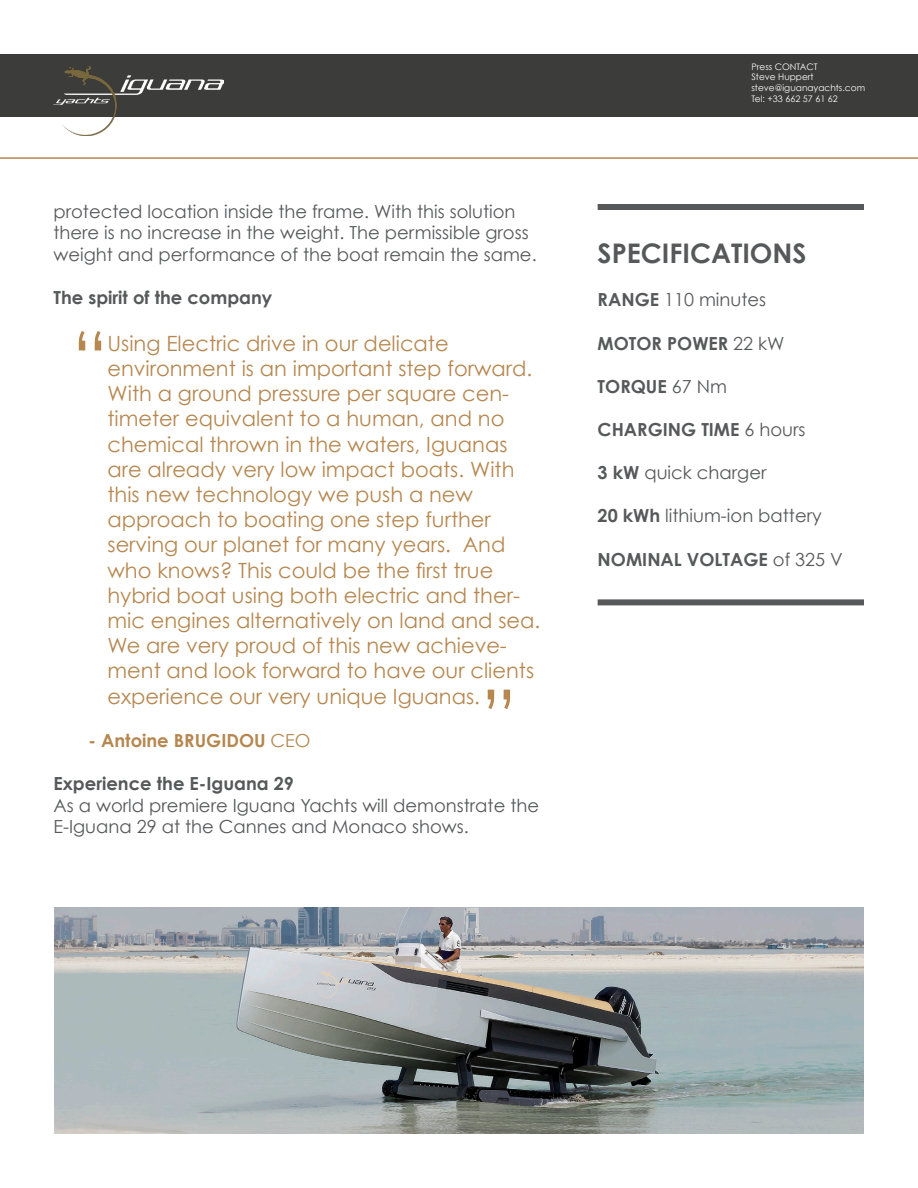
<style>
.page{position:relative;width:918px;height:1188px;background:#fff}
.page>*{position:absolute;margin:0;border:0;box-sizing:border-box;transform-origin:0 0}
.t1{font:73.2px "Century Gothic";color:#b6874f}
.t2{font:700 27px "Century Gothic";color:#57585a}
.t3{font:21px/25.2px "Century Gothic";color:#b6874f}
.t4{font:18px/21.6px "Century Gothic";color:#57585a}
.t5{font:700 18px "Century Gothic";color:#57585a}
.t6{font:700 18px "Century Gothic";color:#b6874f}
.t7{font:9px "Century Gothic";color:#fff}
.s1{font-weight:400}
.s2{font-weight:700}
</style>
<div class="page">
<div style="left:0;top:54px;width:918px;height:63px;background:#3c3c3b"></div>
<img style="left:53px;top:65px;width:170px;height:71px">
<hr style="left:0;top:157px;width:918px;height:2px;background:#b6874f">
<div style="left:598px;top:204px;width:266px;height:6px;background:#57585a"></div>
<div style="left:598px;top:599px;width:266px;height:6px;background:#57585a"></div>
<img style="left:54px;top:907px;width:810px;height:227px">
<p class="t4" style="left:54px;top:200px;width:485px">protected location inside the frame. With this solution there is no increase in the weight. The permissible gross weight and performance of the boat remain the same.</p>
<p class="t5" style="left:54px;top:286px;width:220px">The spirit of the company</p>
<p class="t3" style="left:108px;top:330px;width:343px">Using Electric drive in our delicate</p>
<p class="t3" style="left:108px;top:355px;width:426px">environment is an important step forward.<br>With a ground pressure per square cen&shy;timeter equivalent to a human, and no chemical thrown in the waters, Iguanas are already very low impact boats. With this new technology we push a new</p>
<p class="t3" style="left:108px;top:507px;width:399px">approach to boating one step further serving our planet for many years. And who knows? This could be the first true</p>
<p class="t3" style="left:108px;top:582px;width:434px">hybrid boat using both electric and ther&shy;mic engines alternatively on land and sea.<br>We are very proud of this new achieve&shy;ment and look forward to have our clients experience our very unique Iguanas.</p>
<p class="t6" style="left:89px;top:729px;width:224px">- Antoine BRUGIDOU <span class="s1">CEO</span></p>
<p class="t5" style="left:54px;top:772px;width:242px">Experience the E-Iguana 29</p>
<p class="t4" style="left:54px;top:794px;width:487px">As a world premiere Iguana Yachts will demonstrate the<br>E-Iguana 29 at the Cannes and Monaco shows.</p>
<p class="t1" style="left:72px;top:314px;width:38px">“</p>
<p class="t1" style="left:481px;top:672px;width:37px">”</p>
<p class="t7" style="left:752px;top:61px;width:68px">Press CONTACT</p>
<p class="t7" style="left:752px;top:72px;width:64px">Steve Huppert</p>
<p class="t7" style="left:752px;top:82px;width:115px">steve@iguanayachts.com</p>
<p class="t7" style="left:752px;top:93px;width:88px">Tel: +33 662 57 61 62</p>
<p class="t2" style="left:598px;top:236px;width:210px">SPECIFICATIONS</p>
<p class="t4" style="left:598px;top:289px;width:170px"><span class="s2">RANGE</span> 110 minutes</p>
<p class="t5" style="left:598px;top:332px;width:188px">MOTOR POWER <span class="s1">22 kW</span></p>
<p class="t5" style="left:598px;top:375px;width:131px">TORQUE <span class="s1">67 Nm</span></p>
<p class="t5" style="left:598px;top:418px;width:209px">CHARGING TIME <span class="s1">6 hours</span></p>
<p class="t4" style="left:598px;top:462px;width:170px"><span class="s2">3 kW</span> quick charger</p>
<p class="t4" style="left:598px;top:505px;width:226px"><span class="s2">20 kWh</span> lithium-ion battery</p>
<p class="t5" style="left:598px;top:548px;width:247px">NOMINAL VOLTAGE <span class="s1">of 325 V</span></p>
</div>
